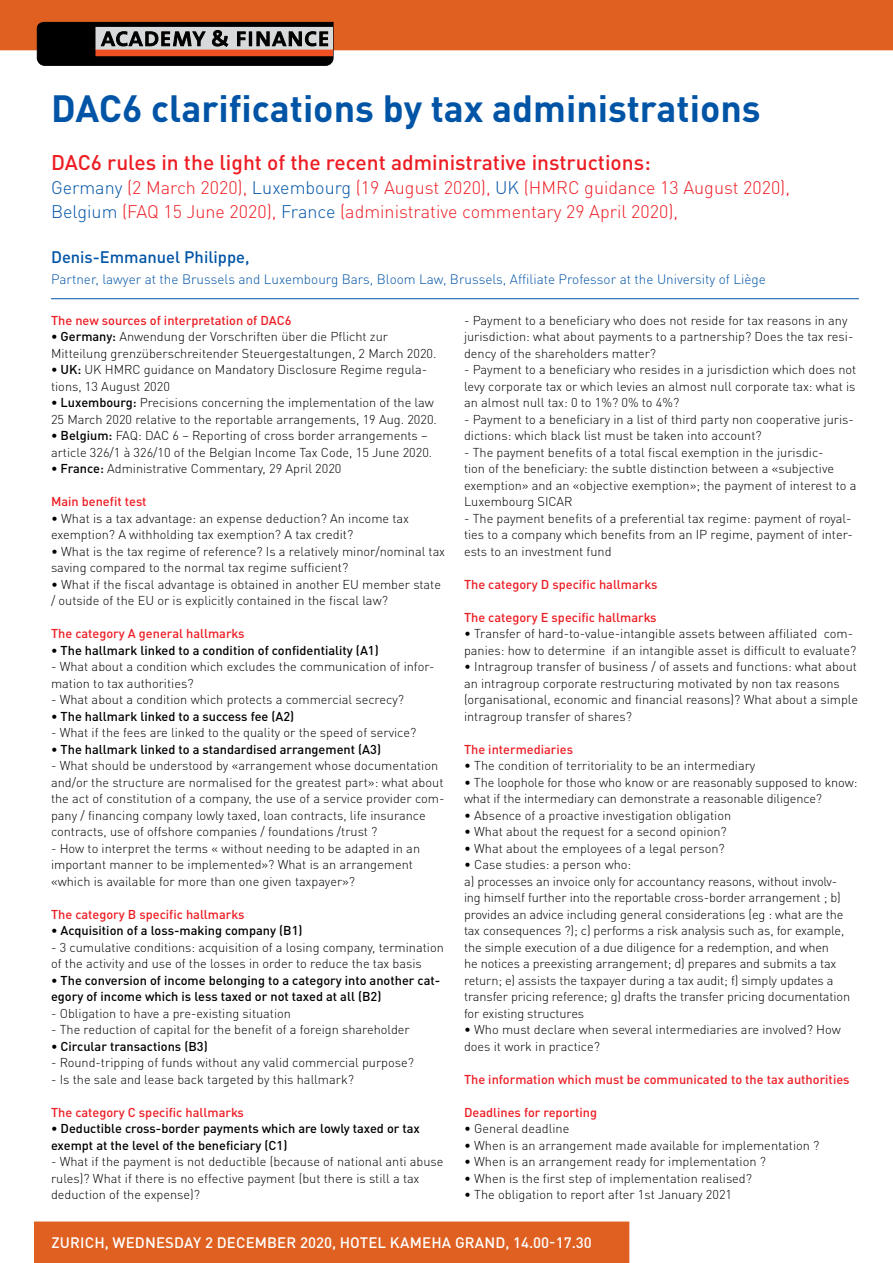
<style>
.page{position:relative;width:893px;height:1263px;background:#fff}
.page>*{position:absolute;margin:0;border:0;box-sizing:border-box;transform-origin:0 0}
.t1{font:700 37.5px "DIN Pro";color:#0054a6}
.t2{font:500 21px "DIN Pro";color:#ed1d24}
.t3{font:300 18px/24px "DIN Pro";color:#ed1d24}
.t4{font:500 16.5px "DIN Pro";color:#0054a6}
.t5{font:500 15px "DIN Pro";letter-spacing:.01em;color:#fff}
.t6{font:300 13.5px "DIN Pro";color:#0054a6}
.t7{font:300 12.75px/16.5px "DIN Pro";color:#000}
.t8{font:500 12.75px/16.5px "DIN Pro";color:#000}
.t9{font:500 12.75px "DIN Pro";color:#ed1d24}
.s1{color:#0054a6}
.s2{font-weight:500}
</style>
<div class="page">
<div style="left:34px;top:1221px;width:595px;height:42px;background:#df6020"></div>
<svg style="left:0;top:0;width:893px;height:66px"></svg>
<div style="left:96px;top:50px;width:236px;height:6px;background:#f04e23"></div>
<hr style="left:51px;top:298px;width:808px;height:1px;background:#0054a6">
<h1 class="t1" style="left:51px;top:77px;width:711px">DAC6 clarifications by tax administrations</h1>
<h2 class="t2" style="left:51px;top:145px;width:601px">DAC6 rules in the light of the recent administrative instructions:</h2>
<h3 class="t3" style="left:51px;top:174px;width:740px"><span class="s1">Germany</span> (2 March 2020), <span class="s1">Luxembourg</span> (19 August 2020), <span class="s1">UK</span> (HMRC guidance 13 August 2020),<br><span class="s1">Belgium</span> (FAQ 15 June 2020), <span class="s1">France</span> (administrative commentary 29 April 2020),</h3>
<p class="t4" style="left:51px;top:244px;width:200px">Denis-Emmanuel Philippe,</p>
<p class="t6" style="left:51px;top:269px;width:716px">Partner, lawyer at the Brussels and Luxembourg Bars, Bloom Law, Brussels, Affiliate Professor at the University of Liège</p>
<p class="t7" style="left:464px;top:311px;width:391px">- Payment to a beneficiary who does not reside for tax reasons in any jurisdiction: what about payments to a partnership? Does the tax resi&shy;dency of the shareholders matter?</p>
<p class="t7" style="left:464px;top:360px;width:394px;text-align:justify">- Payment to a beneficiary who resides in a jurisdiction which does not levy corporate tax or which levies an almost null corporate tax: what is an almost null tax: 0 to 1%? 0% to 4%?</p>
<p class="t7" style="left:464px;top:410px;width:391px">- Payment to a beneficiary in a list of third party non cooperative juris&shy;dictions: which black list must be taken into account?</p>
<p class="t7" style="left:464px;top:443px;width:394px">- The payment benefits of a total fiscal exemption in the jurisdic-<br>tion of the beneficiary: the subtle distinction between a «subjective exemption» and an «objective exemption»; the payment of interest to a Luxembourg SICAR</p>
<p class="t7" style="left:464px;top:509px;width:391px;text-align:justify">- The payment benefits of a preferential tax regime: payment of royal&shy;ties to a company which benefits from an IP regime, payment of inter&shy;ests to an investment fund</p>
<p class="t9" style="left:464px;top:574px;width:195px">The category D specific hallmarks</p>
<p class="t9" style="left:464px;top:607px;width:194px">The category E specific hallmarks</p>
<p class="t7" style="left:464px;top:624px;width:394px">• Transfer of hard-to-value-intangible assets between affiliated com&shy;panies: how to determine if an intangible asset is difficult to evaluate?</p>
<p class="t7" style="left:464px;top:657px;width:396px">• Intragroup transfer of business / of assets and functions: what about an intragroup corporate restructuring motivated by non tax reasons (organisational, economic and financial reasons)? What about a simple intragroup transfer of shares?</p>
<p class="t9" style="left:464px;top:739px;width:111px">The intermediaries</p>
<p class="t7" style="left:464px;top:756px;width:293px">• The condition of territoriality to be an intermediary</p>
<p class="t7" style="left:464px;top:773px;width:395px">• The loophole for those who know or are reasonably supposed to know: what if the intermediary can demonstrate a reasonable diligence?</p>
<p class="t7" style="left:464px;top:806px;width:269px">• Absence of a proactive investigation obligation</p>
<p class="t7" style="left:464px;top:822px;width:264px">• What about the request for a second opinion?</p>
<p class="t7" style="left:464px;top:839px;width:262px">• What about the employees of a legal person?</p>
<p class="t7" style="left:464px;top:855px;width:388px">• Case studies: a person who:<br>a) processes an invoice only for accountancy reasons, without involv&shy;ing himself further into the reportable cross-border arrangement ; b) provides an advice including general considerations (eg : what are the tax consequences ?); c) performs a risk analysis such as, for example, the simple execution of a due diligence for a redemption, and when<br>he notices a preexisting arrangement; d) prepares and submits a tax return; e) assists the taxpayer during a tax audit; f) simply updates a transfer pricing reference; g) drafts the transfer pricing documentation for existing structures</p>
<p class="t7" style="left:464px;top:1020px;width:378px">• Who must declare when several intermediaries are involved? How does it work in practice?</p>
<p class="t9" style="left:464px;top:1069px;width:387px">The information which must be communicated to the tax authorities</p>
<p class="t9" style="left:464px;top:1102px;width:135px">Deadlines for reporting</p>
<p class="t7" style="left:464px;top:1119px;width:107px">• General deadline</p>
<p class="t7" style="left:464px;top:1136px;width:357px">• When is an arrangement made available for implementation ?</p>
<p class="t7" style="left:464px;top:1152px;width:303px">• When is an arrangement ready for implementation ?</p>
<p class="t7" style="left:464px;top:1169px;width:290px">• When is the first step of implementation realised?</p>
<p class="t7" style="left:464px;top:1185px;width:270px">• The obligation to report after 1st January 2021</p>
<p class="t5" style="left:52px;top:1230px;width:542px">ZURICH, WEDNESDAY 2 DECEMBER 2020, HOTEL KAMEHA GRAND, 14.00-17.30</p>
<p class="t9" style="left:51px;top:310px;width:242px">The new sources of interpretation of DAC6</p>
<p class="t7" style="left:51px;top:327px;width:387px"><span class="s2">• Germany:</span> Anwendung der Vorschriften über die Pflicht zur<br>Mitteilung grenzüberschreitender Steuergestaltungen, 2 March 2020.</p>
<p class="t7" style="left:51px;top:360px;width:378px"><span class="s2">• UK:</span> UK HMRC guidance on Mandatory Disclosure Regime regula&shy;tions, 13 August 2020</p>
<p class="t7" style="left:51px;top:393px;width:387px"><span class="s2">• Luxembourg:</span> Precisions concerning the implementation of the law<br>25 March 2020 relative to the reportable arrangements, 19 Aug. 2020.</p>
<p class="t7" style="left:51px;top:426px;width:383px"><span class="s2">• Belgium:</span> FAQ: DAC 6 – Reporting of cross border arrangements – article 326/1 à 326/10 of the Belgian Income Tax Code, 15 June 2020.</p>
<p class="t7" style="left:51px;top:459px;width:292px"><span class="s2">• France:</span> Administrative Commentary, 29 April 2020</p>
<p class="t9" style="left:51px;top:491px;width:97px">Main benefit test</p>
<p class="t7" style="left:51px;top:509px;width:359px">• What is a tax advantage: an expense deduction? An income tax exemption? A withholding tax exemption? A tax credit?</p>
<p class="t7" style="left:51px;top:542px;width:395px">• What is the tax regime of reference? Is a relatively minor/nominal tax saving compared to the normal tax regime sufficient?</p>
<p class="t7" style="left:51px;top:575px;width:391px">• What if the fiscal advantage is obtained in another EU member state / outside of the EU or is explicitly contained in the fiscal law?</p>
<p class="t9" style="left:51px;top:623px;width:195px">The category A general hallmarks</p>
<p class="t8" style="left:51px;top:640px;width:329px">• The hallmark linked to a condition of confidentiality (A1)</p>
<p class="t7" style="left:51px;top:657px;width:385px">- What about a condition which excludes the communication of infor&shy;mation to tax authorities?</p>
<p class="t7" style="left:51px;top:690px;width:355px">- What about a condition which protects a commercial secrecy?</p>
<p class="t8" style="left:51px;top:706px;width:245px">• The hallmark linked to a success fee (A2)</p>
<p class="t7" style="left:51px;top:723px;width:367px">- What if the fees are linked to the quality or the speed of service?</p>
<p class="t8" style="left:51px;top:739px;width:332px">• The hallmark linked to a standardised arrangement (A3)</p>
<p class="t7" style="left:51px;top:756px;width:395px">- What should be understood by «arrangement whose documentation and/or the structure are normalised for the greatest part»: what about the act of constitution of a company, the use of a service provider com&shy;pany / financing company lowly taxed, loan contracts, life insurance contracts, use of offshore companies / foundations /trust ?</p>
<p class="t7" style="left:51px;top:839px;width:371px">- How to interpret the terms « without needing to be adapted in an important manner to be implemented»? What is an arrangement «which is available for more than one given taxpayer»?</p>
<p class="t9" style="left:51px;top:904px;width:195px">The category B specific hallmarks</p>
<p class="t8" style="left:51px;top:921px;width:253px">• Acquisition of a loss-making company (B1)</p>
<p class="t7" style="left:51px;top:938px;width:394px">- 3 cumulative conditions: acquisition of a losing company, termination of the activity and use of the losses in order to reduce the tax basis</p>
<p class="t8" style="left:51px;top:970px;width:391px">• The conversion of income belonging to a category into another cat&shy;egory of income which is less taxed or not taxed at all (B2)</p>
<p class="t7" style="left:51px;top:1004px;width:242px">- Obligation to have a pre-existing situation</p>
<p class="t7" style="left:51px;top:1020px;width:360px">- The reduction of capital for the benefit of a foreign shareholder</p>
<p class="t8" style="left:51px;top:1036px;width:158px">• Circular transactions (B3)</p>
<p class="t7" style="left:51px;top:1053px;width:364px">- Round-tripping of funds without any valid commercial purpose?</p>
<p class="t7" style="left:51px;top:1070px;width:304px">- Is the sale and lease back targeted by this hallmark?</p>
<p class="t9" style="left:51px;top:1102px;width:194px">The category C specific hallmarks</p>
<p class="t8" style="left:51px;top:1119px;width:370px">• Deductible cross-border payments which are lowly taxed or tax exempt at the level of the beneficiary (C1)</p>
<p class="t7" style="left:51px;top:1152px;width:394px">- What if the payment is not deductible (because of national anti abuse rules)? What if there is no effective payment (but there is still a tax deduction of the expense)?</p>
</div>
